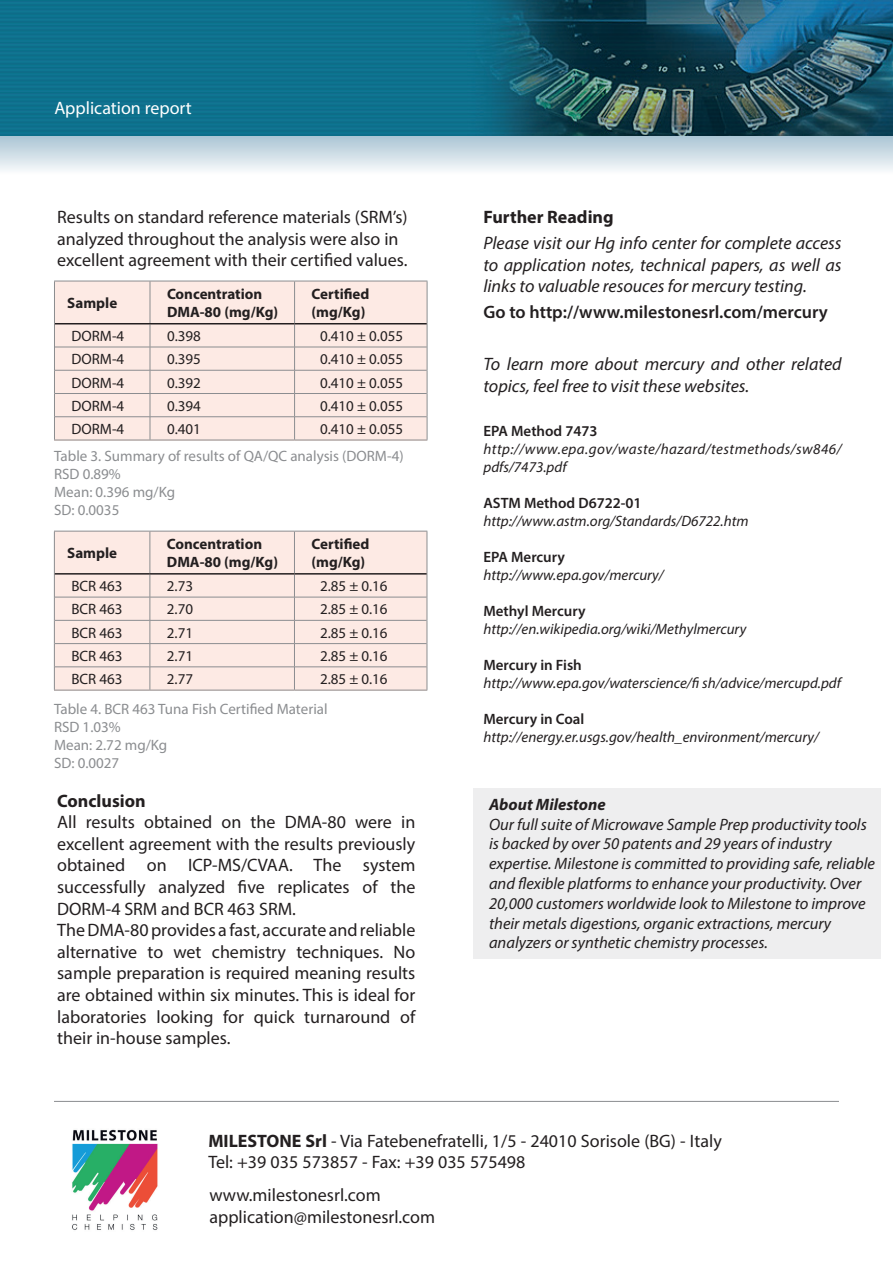
<style>
.page{position:relative;width:893px;height:1263px;background:#fff}
.page>*{position:absolute;margin:0;border:0;box-sizing:border-box;transform-origin:0 0}
.t1{font:18px/21.6px "Myriad Pro";color:#231f20}
.t2{font:italic 18px/21.6px "Myriad Pro";color:#231f20;text-align:justify}
.t3{font:600 18px "Myriad Pro";color:#231f20}
.t4{font:700 18px "Myriad Pro";color:#231f20}
.t5{font:18px "Myriad Pro";color:#fff}
.t6{font:italic 16.5px/19.8px "Myriad Pro";color:#231f20}
.t7{font:italic 700 16.5px "Myriad Pro";color:#231f20}
.t8{font:italic 15px "Myriad Pro";color:#231f20}
.t9{font:15px "Myriad Pro";color:#231f20}
.t10{font:15px/18px "Myriad Pro";color:#8b8d90}
.t11{font:700 15px/18px "Myriad Pro";color:#231f20}
.t12{font:600 15px "Myriad Pro";color:#231f20}
.t13{font:italic 15px/18px "Myriad Pro";letter-spacing:.03em;color:#231f20}
.s1{font-weight:700}
</style>
<div class="page">
<img style="left:0;top:0;width:893px;height:136px">
<div style="left:473px;top:789px;width:408px;height:170px;background:#eeeeef"></div>
<img style="left:72px;top:1129px;width:86px;height:102px">
<hr style="left:54px;top:1101px;width:785px;height:1px;background:#8b8d90">
<div style="left:54px;top:281px;width:372px;height:159px;background:#fdeae4"></div>
<hr style="left:54px;top:281px;width:96px;height:1px;background:#8b8d90">
<hr style="left:54px;top:281px;width:1px;height:43px;background:#8b8d90">
<hr style="left:150px;top:281px;width:145px;height:1px;background:#8b8d90">
<hr style="left:295px;top:281px;width:132px;height:1px;background:#8b8d90">
<hr style="left:427px;top:281px;width:1px;height:43px;background:#8b8d90">
<svg style="left:54px;top:324px;width:1px;height:116px"></svg>
<svg style="left:427px;top:324px;width:1px;height:116px"></svg>
<hr style="left:54px;top:440px;width:96px;height:1px;background:#8b8d90">
<hr style="left:150px;top:440px;width:145px;height:1px;background:#8b8d90">
<hr style="left:295px;top:440px;width:132px;height:1px;background:#8b8d90">
<hr style="left:150px;top:281px;width:1px;height:42px;background:#8b8d90">
<hr style="left:294px;top:281px;width:1px;height:42px;background:#8b8d90">
<hr style="left:55px;top:347px;width:95px;height:1px;background:#8b8d90">
<hr style="left:150px;top:347px;width:145px;height:1px;background:#8b8d90">
<hr style="left:295px;top:347px;width:132px;height:1px;background:#8b8d90">
<hr style="left:55px;top:370px;width:95px;height:1px;background:#8b8d90">
<hr style="left:150px;top:370px;width:145px;height:1px;background:#8b8d90">
<hr style="left:295px;top:370px;width:132px;height:1px;background:#8b8d90">
<hr style="left:55px;top:393px;width:95px;height:1px;background:#8b8d90">
<hr style="left:150px;top:393px;width:145px;height:1px;background:#8b8d90">
<hr style="left:295px;top:393px;width:132px;height:1px;background:#8b8d90">
<hr style="left:55px;top:416px;width:95px;height:1px;background:#8b8d90">
<hr style="left:150px;top:416px;width:145px;height:1px;background:#8b8d90">
<svg style="left:150px;top:324px;width:1px;height:116px"></svg>
<hr style="left:295px;top:416px;width:132px;height:1px;background:#8b8d90">
<svg style="left:294px;top:324px;width:1px;height:116px"></svg>
<hr style="left:55px;top:323px;width:95px;height:1px;background:#231f20">
<hr style="left:150px;top:323px;width:145px;height:1px;background:#231f20">
<hr style="left:295px;top:323px;width:132px;height:1px;background:#231f20">
<div style="left:54px;top:531px;width:372px;height:159px;background:#fdeae4"></div>
<hr style="left:54px;top:531px;width:96px;height:1px;background:#8b8d90">
<hr style="left:54px;top:531px;width:1px;height:43px;background:#8b8d90">
<hr style="left:150px;top:531px;width:144px;height:1px;background:#8b8d90">
<hr style="left:294px;top:531px;width:133px;height:1px;background:#8b8d90">
<hr style="left:427px;top:531px;width:1px;height:43px;background:#8b8d90">
<svg style="left:54px;top:574px;width:1px;height:116px"></svg>
<svg style="left:427px;top:574px;width:1px;height:116px"></svg>
<hr style="left:54px;top:690px;width:96px;height:1px;background:#8b8d90">
<hr style="left:150px;top:690px;width:144px;height:1px;background:#8b8d90">
<hr style="left:294px;top:690px;width:133px;height:1px;background:#8b8d90">
<hr style="left:150px;top:531px;width:1px;height:42px;background:#8b8d90">
<hr style="left:294px;top:531px;width:1px;height:42px;background:#8b8d90">
<hr style="left:55px;top:597px;width:95px;height:1px;background:#8b8d90">
<hr style="left:150px;top:597px;width:144px;height:1px;background:#8b8d90">
<hr style="left:294px;top:597px;width:133px;height:1px;background:#8b8d90">
<hr style="left:55px;top:620px;width:95px;height:1px;background:#8b8d90">
<hr style="left:150px;top:620px;width:144px;height:1px;background:#8b8d90">
<hr style="left:294px;top:620px;width:133px;height:1px;background:#8b8d90">
<hr style="left:55px;top:643px;width:95px;height:1px;background:#8b8d90">
<hr style="left:150px;top:643px;width:144px;height:1px;background:#8b8d90">
<hr style="left:294px;top:643px;width:133px;height:1px;background:#8b8d90">
<hr style="left:55px;top:667px;width:95px;height:1px;background:#8b8d90">
<hr style="left:150px;top:667px;width:144px;height:1px;background:#8b8d90">
<svg style="left:150px;top:575px;width:1px;height:115px"></svg>
<hr style="left:294px;top:667px;width:133px;height:1px;background:#8b8d90">
<svg style="left:294px;top:575px;width:1px;height:115px"></svg>
<hr style="left:55px;top:573px;width:95px;height:2px;background:#231f20">
<hr style="left:150px;top:573px;width:144px;height:2px;background:#231f20">
<hr style="left:294px;top:573px;width:133px;height:2px;background:#231f20">
<p class="t5" style="left:54px;top:97px;width:139px">Application report</p>
<p class="t1" style="left:57px;top:206px;width:352px">Results on standard reference materials (SRM’s) analyzed throughout the analysis were also in excellent agreement with their certified values.</p>
<p class="t11" style="left:67px;top:293px;width:52px">Sample</p>
<p class="t11" style="left:167px;top:284px;width:113px">Concentration<br>DMA-80 (mg/Kg)</p>
<p class="t11" style="left:312px;top:284px;width:59px">Certified (mg/Kg)</p>
<p class="t9" style="left:71px;top:327px;width:54px">DORM-4</p>
<p class="t9" style="left:167px;top:327px;width:35px">0.398</p>
<p class="t9" style="left:320px;top:327px;width:85px">0.410 ± 0.055</p>
<p class="t9" style="left:71px;top:350px;width:54px">DORM-4</p>
<p class="t9" style="left:167px;top:350px;width:35px">0.395</p>
<p class="t9" style="left:320px;top:350px;width:85px">0.410 ± 0.055</p>
<p class="t9" style="left:71px;top:373px;width:54px">DORM-4</p>
<p class="t9" style="left:167px;top:373px;width:35px">0.392</p>
<p class="t9" style="left:320px;top:373px;width:85px">0.410 ± 0.055</p>
<p class="t9" style="left:71px;top:396px;width:54px">DORM-4</p>
<p class="t9" style="left:167px;top:396px;width:35px">0.394</p>
<p class="t9" style="left:320px;top:396px;width:85px">0.410 ± 0.055</p>
<p class="t9" style="left:71px;top:420px;width:54px">DORM-4</p>
<p class="t9" style="left:167px;top:420px;width:35px">0.401</p>
<p class="t9" style="left:320px;top:420px;width:85px">0.410 ± 0.055</p>
<p class="t10" style="left:54px;top:447px;width:351px">Table 3. Summary of results of QA/QC analysis (DORM-4)<br>RSD 0.89%<br>Mean: 0.396 mg/Kg<br>SD: 0.0035</p>
<p class="t11" style="left:67px;top:544px;width:52px">Sample</p>
<p class="t11" style="left:167px;top:535px;width:113px">Concentration<br>DMA-80 (mg/Kg)</p>
<p class="t11" style="left:311px;top:535px;width:59px">Certified (mg/Kg)</p>
<p class="t9" style="left:71px;top:577px;width:53px">BCR 463</p>
<p class="t9" style="left:167px;top:577px;width:28px">2.73</p>
<p class="t9" style="left:320px;top:577px;width:69px">2.85 ± 0.16</p>
<p class="t9" style="left:71px;top:600px;width:53px">BCR 463</p>
<p class="t9" style="left:167px;top:600px;width:28px">2.70</p>
<p class="t9" style="left:320px;top:600px;width:69px">2.85 ± 0.16</p>
<p class="t9" style="left:71px;top:623px;width:53px">BCR 463</p>
<p class="t9" style="left:167px;top:623px;width:28px">2.71</p>
<p class="t9" style="left:320px;top:623px;width:69px">2.85 ± 0.16</p>
<p class="t9" style="left:71px;top:646px;width:53px">BCR 463</p>
<p class="t9" style="left:167px;top:646px;width:28px">2.71</p>
<p class="t9" style="left:320px;top:646px;width:69px">2.85 ± 0.16</p>
<p class="t9" style="left:71px;top:670px;width:53px">BCR 463</p>
<p class="t9" style="left:167px;top:670px;width:28px">2.77</p>
<p class="t9" style="left:320px;top:670px;width:69px">2.85 ± 0.16</p>
<p class="t10" style="left:54px;top:699px;width:275px">Table 4. BCR 463 Tuna Fish Certified Material<br>RSD 1.03%<br>Mean: 2.72 mg/Kg<br>SD: 0.0027</p>
<p class="t4" style="left:57px;top:789px;width:90px">Conclusion</p>
<p class="t1" style="left:57px;top:811px;width:360px">All results obtained on the DMA-80 were in excellent agreement with the results previously obtained on ICP-MS/CVAA. The system successfully analyzed five replicates of the DORM-4 SRM and BCR 463 SRM.<br>The DMA-80 provides a fast, accurate and reliable alternative to wet chemistry techniques. No sample preparation is required meaning results are obtained within six minutes. This is ideal for laboratories looking for quick turnaround of their in-house samples.</p>
<p class="t4" style="left:483px;top:205px;width:132px">Further Reading</p>
<p class="t2" style="left:483px;top:232px;width:360px">Please visit our Hg info center for complete access to application notes, technical papers, as well as links to valuable resouces for mercury testing.</p>
<p class="t3" style="left:483px;top:301px;width:346px">Go to http://www.milestonesrl.com/mercury</p>
<p class="t2" style="left:483px;top:353px;width:360px">To learn more about mercury and other related topics, feel free to visit these websites.</p>
<p class="t12" style="left:483px;top:421px;width:116px">EPA Method 7473</p>
<p class="t13" style="left:483px;top:440px;width:360px">http://www.epa.gov/waste/hazard/testmethods/sw846/ pdfs/7473.pdf</p>
<p class="t12" style="left:483px;top:493px;width:160px">ASTM Method D6722-01</p>
<p class="t8" style="left:483px;top:512px;width:267px">http://www.astm.org/Standards/D6722.htm</p>
<p class="t12" style="left:483px;top:547px;width:83px">EPA Mercury</p>
<p class="t8" style="left:483px;top:566px;width:182px">http://www.epa.gov/mercury/</p>
<p class="t12" style="left:483px;top:601px;width:104px">Methyl Mercury</p>
<p class="t8" style="left:483px;top:620px;width:264px">http://en.wikipedia.org/wiki/Methylmercury</p>
<p class="t12" style="left:483px;top:655px;width:100px">Mercury in Fish</p>
<p class="t8" style="left:483px;top:674px;width:359px">http://www.epa.gov/waterscience/fi sh/advice/mercupd.pdf</p>
<p class="t12" style="left:483px;top:709px;width:103px">Mercury in Coal</p>
<p class="t8" style="left:483px;top:728px;width:337px">http://energy.er.usgs.gov/health_environment/mercury/</p>
<p class="t7" style="left:489px;top:793px;width:118px">About Milestone</p>
<p class="t6" style="left:489px;top:814px;width:388px">Our full suite of Microwave Sample Prep productivity tools is backed by over 50 patents and 29 years of industry expertise. Milestone is committed to providing safe, reliable and flexible platforms to enhance your productivity. Over 20,000 customers worldwide look to Milestone to improve their metals digestions, organic extractions, mercury analyzers or synthetic chemistry processes.</p>
<p class="t1" style="left:208px;top:1130px;width:515px"><span class="s1">MILESTONE Srl</span> - Via Fatebenefratelli, 1/5 - 24010 Sorisole (BG) - Italy<br>Tel: +39 035 573857 - Fax: +39 035 575498</p>
<p class="t1" style="left:209px;top:1184px;width:227px">www.milestonesrl.com application@milestonesrl.com</p>
</div>
